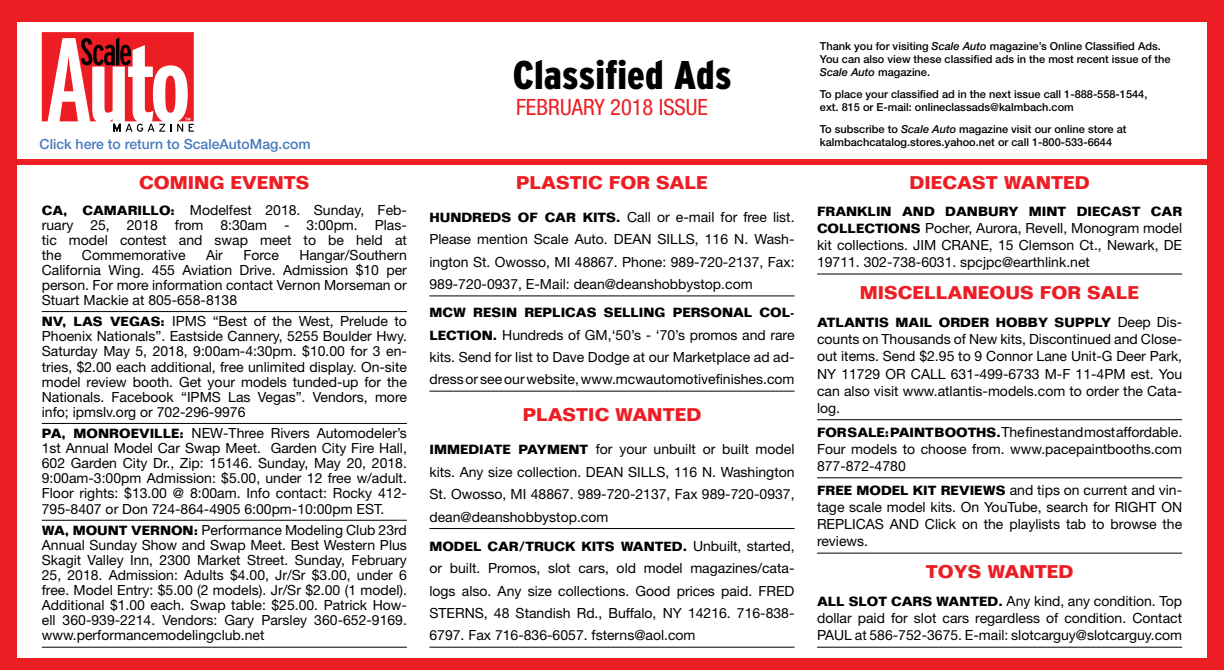
<style>
.page{position:relative;width:1224px;height:670px;background:#fff}
.page>*{position:absolute;margin:0;border:0;box-sizing:border-box;transform-origin:0 0}
.t1{font:900 condensed 40px "Interstate";color:#000}
.t2{font:condensed 22.5px "Helvetica Neue LT Std";color:#ed1d24}
.t3{font:700 18px "Folio Std";color:#ed1d24}
.t4{font:14px/15px "Helvetica Neue LT Std";color:#000;text-align:justify}
.t5{font:500 14px "Helvetica Neue LT Std";color:#487abd}
.t6{font:700 13px "Folio Std";color:#000}
.t7{font:500 11px/13px "Helvetica Neue LT Std";color:#000}
.s1{font-style:italic}
.s2{font-family:"Folio Std";font-weight:700;font-size:13px}
.s3{font-family:"Helvetica Neue LT Std";font-weight:400;font-size:14px}
</style>
<div class="page">
<div style="left:0;top:0;width:1224px;height:21px;background:#ed1d24"></div>
<div style="left:0;top:658px;width:1224px;height:12px;background:#ed1d24"></div>
<div style="left:0;top:0;width:17px;height:670px;background:#ed1d24"></div>
<div style="left:1207px;top:0;width:17px;height:670px;background:#ed1d24"></div>
<div style="left:0;top:159px;width:1224px;height:6px;background:#ed1d24"></div>
<svg style="left:42px;top:32px;width:152px;height:100px"></svg>
<hr style="left:42px;top:311px;width:365px;height:1px;background:#000">
<hr style="left:42px;top:423px;width:365px;height:1px;background:#000">
<hr style="left:42px;top:520px;width:365px;height:1px;background:#000">
<hr style="left:42px;top:647px;width:365px;height:1px;background:#000">
<hr style="left:429px;top:295px;width:366px;height:1px;background:#000">
<hr style="left:429px;top:391px;width:366px;height:1px;background:#000">
<hr style="left:429px;top:528px;width:366px;height:1px;background:#000">
<hr style="left:429px;top:647px;width:366px;height:1px;background:#000">
<hr style="left:817px;top:274px;width:365px;height:1px;background:#000">
<hr style="left:817px;top:419px;width:365px;height:1px;background:#000">
<hr style="left:817px;top:477px;width:365px;height:1px;background:#000">
<hr style="left:817px;top:553px;width:365px;height:1px;background:#000">
<hr style="left:817px;top:647px;width:365px;height:1px;background:#000">
<h1 class="t1" style="left:513px;top:53px;width:220px">Classified Ads</h1>
<h2 class="t2" style="left:516px;top:94px;width:193px">FEBRUARY 2018 ISSUE</h2>
<p class="t7" style="left:820px;top:39px;width:352px">Thank you for visiting <span class="s1">Scale Auto</span> magazine’s Online Classified Ads.<br>You can also view these classified ads in the most recent issue of the<br><span class="s1">Scale Auto</span> magazine.</p>
<p class="t7" style="left:820px;top:87px;width:329px">To place your classified ad in the next issue call 1-888‑558‑1544, ext. 815 or E-mail: onlineclassads@kalmbach.com</p>
<p class="t7" style="left:820px;top:122px;width:308px">To subscribe to <span class="s1">Scale Auto</span> magazine visit our online store at</p>
<p class="t5" style="left:40px;top:135px;width:273px">Click here to return to ScaleAutoMag.com</p>
<p class="t7" style="left:820px;top:135px;width:294px">kalmbachcatalog.stores.yahoo.net or call 1-800-533-6644</p>
<p class="t3" style="left:139px;top:171px;width:172px">COMING EVENTS</p>
<p class="t4" style="left:42px;top:202px;width:367px"><span class="s2">CA, CAMARILLO:</span> Modelfest 2018. Sunday, Feb&shy;ruary 25, 2018 from 8:30am - 3:00pm. Plas&shy;tic model contest and swap meet to be held at the</p>
<p class="t3" style="left:516px;top:171px;width:193px">PLASTIC FOR SALE</p>
<p class="t4" style="left:429px;top:205px;width:367px;line-height:22.4px"><span class="s2">HUNDREDS OF CAR KITS.</span> Call or e-mail for free list.<br>Please mention Scale Auto. DEAN SILLS, 116 N. Wash&shy;ington St. Owosso, MI 48867. Phone: 989-720-2137, Fax:<br>989-720-0937, E-Mail: dean@deanshobbystop.com</p>
<p class="t6" style="left:429px;top:304px;width:367px">MCW RESIN REPLICAS SELLING PERSONAL COL-</p>
<p class="t4" style="left:429px;top:323px;width:367px;line-height:22.4px"><span class="s2">LECTION.</span> Hundreds of GM‚‘50’s - ‘70’s promos and rare kits. Send for list to Dave Dodge at our Marketplace ad ad&shy;dress or see our website, www.mcwautomotivefinishes.com</p>
<p class="t3" style="left:523px;top:403px;width:180px">PLASTIC WANTED</p>
<p class="t4" style="left:429px;top:438px;width:367px;line-height:22.4px"><span class="s2">IMMEDIATE PAYMENT</span> for your unbuilt or built model kits. Any size collection. DEAN SILLS, 116 N. Washington St. Owosso, MI 48867. 989-720-2137, Fax 989-720-0937, dean@deanshobbystop.com</p>
<p class="t6" style="left:429px;top:538px;width:367px">MODEL CAR/TRUCK KITS WANTED. <span class="s3">Unbuilt, started,</span></p>
<p class="t4" style="left:429px;top:556px;width:367px;line-height:22.4px">or built. Promos, slot cars, old model magazines/cata&shy;logs also. Any size collections. Good prices paid. FRED STERNS, 48 Standish Rd., Buffalo, NY 14216. 716-838- 6797. Fax 716-836-6057. fsterns@aol.com</p>
<p class="t3" style="left:909px;top:171px;width:182px">DIECAST WANTED</p>
<p class="t6" style="left:817px;top:203px;width:367px">FRANKLIN AND DANBURY MINT DIECAST CAR</p>
<p class="t4" style="left:817px;top:219px;width:367px;line-height:17.2px"><span class="s2">COLLECTIONS</span> Pocher, Aurora, Revell, Monogram model kit collections. JIM CRANE, 15 Clemson Ct., Newark, DE 19711. 302-738-6031. spcjpc@earthlink.net</p>
<p class="t3" style="left:860px;top:281px;width:281px">MISCELLANEOUS FOR SALE</p>
<p class="t6" style="left:817px;top:314px;width:367px">ATLANTIS MAIL ORDER HOBBY SUPPLY <span class="s3">Deep Dis-</span></p>
<p class="t4" style="left:817px;top:330px;width:367px;line-height:17.2px">counts on Thousands of New kits, Discontinued and Close&shy;out items. Send $2.95 to 9 Connor Lane Unit-G Deer Park, NY 11729 OR CALL 631-499-6733 M-F 11-4PM est. You can also visit www.atlantis-models.com to order the Cata&shy;log.</p>
<p class="t4" style="left:817px;top:423px;width:367px;line-height:17.2px"><span class="s2">FOR SALE: PAINT BOOTHS.</span> The finest and most affordable.<br>Four models to choose from. www.pacepaintbooths.com 877-872-4780</p>
<p class="t4" style="left:817px;top:481px;width:367px;line-height:17.2px"><span class="s2">FREE MODEL KIT REVIEWS</span> and tips on current and vin&shy;tage scale model kits. On YouTube, search for RIGHT ON REPLICAS AND Click on the playlists tab to browse the reviews.</p>
<p class="t3" style="left:926px;top:560px;width:149px">TOYS WANTED</p>
<p class="t4" style="left:817px;top:592px;width:367px;line-height:17.2px"><span class="s2">ALL SLOT CARS WANTED.</span> Any kind, any condition. Top dollar paid for slot cars regardless of condition. Contact PAUL at 586-752-3675. E-mail: slotcarguy@slotcarguy.com</p>
<p class="t4" style="left:42px;top:247px;width:367px;text-indent:258px">Hangar/Southern California Wing. 455 Aviation Drive. Admission $10 per person. For more information contact Vernon Morseman or Stuart Mackie at 805-658-8138</p>
<p class="t4" style="left:42px;top:314px;width:367px"><span class="s2">NV, LAS VEGAS:</span> IPMS “Best of the West, Prelude to Phoenix Nationals”. Eastside Cannery, 5255 Boulder Hwy.<br>Saturday May 5, 2018, 9:00am-4:30pm. $10.00 for 3 en&shy;tries, $2.00 each additional, free unlimited display. On-site model review booth. Get your models tunded-up for the Nationals. Facebook “IPMS Las Vegas”. Vendors, more info; ipmslv.org or 702-296-9976</p>
<p class="t4" style="left:42px;top:425px;width:367px"><span class="s2">PA, MONROEVILLE:</span> NEW-Three Rivers Automodeler’s 1st Annual Model Car Swap Meet. Garden City Fire Hall, 602 Garden City Dr., Zip: 15146. Sunday, May 20, 2018.<br>9:00am-3:00pm Admission: $5.00, under 12 free w/adult.<br>Floor rights: $13.00 @ 8:00am. Info contact: Rocky 412- 795-8407 or Don 724-864-4905 6:00pm-10:00pm EST.</p>
<p class="t4" style="left:42px;top:522px;width:367px"><span class="s2">WA, MOUNT VERNON:</span> Performance Modeling Club 23rd Annual Sunday Show and Swap Meet. Best Western Plus Skagit Valley Inn, 2300 Market Street. Sunday, February 25, 2018. Admission: Adults $4.00, Jr/Sr $3.00, under 6 free. Model Entry: $5.00 (2 models). Jr/Sr $2.00 (1 model).<br>Additional $1.00 each. Swap table: $25.00. Patrick How&shy;ell 360-939-2214. Vendors: Gary Parsley 360-652-9169. www.performancemodelingclub.net</p>
<p class="t4" style="left:82px;top:247px;width:105px">Commemorative</p>
<p class="t4" style="left:206px;top:247px;width:18px">Air</p>
<p class="t4" style="left:243px;top:247px;width:37px">Force</p>
</div>
